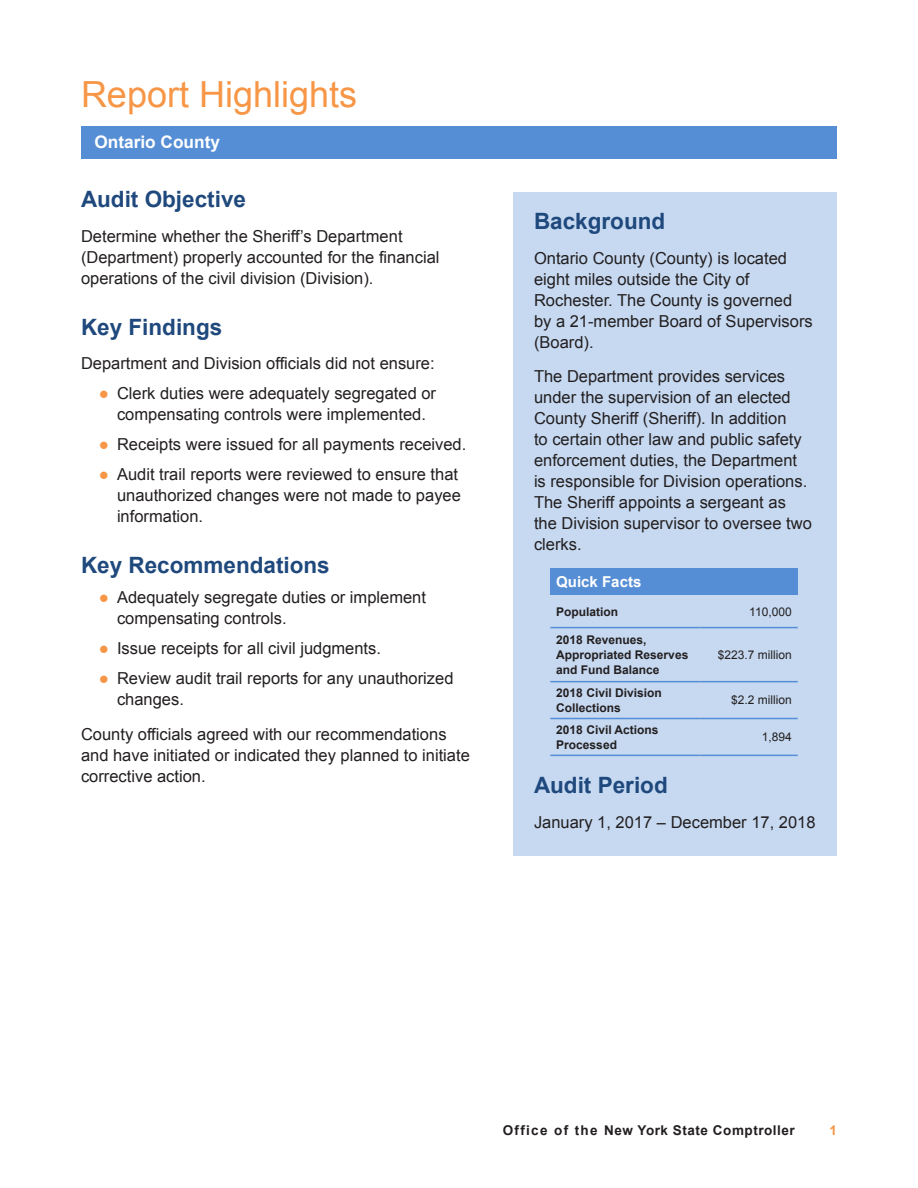
<style>
.page{position:relative;width:918px;height:1188px;background:#fff}
.page>*{position:absolute;margin:0;border:0;box-sizing:border-box;transform-origin:0 0}
.Section_Heads{font:36px "Arial";color:#f79646}
._2_Subheads{font:700 22.5px "Arial";color:#1f497d}
.t1{font:700 17.25px "Arial";color:#fff}
.Body_Text{font:16.5px/21px "Arial";color:#231f20}
.Footnotes{font:700 15px "Arial";color:#fff}
.t2{font:700 13.5px "Arial";letter-spacing:.04em;color:#231f20}
.t3{font:700 13.5px "Arial";color:#f79646}
.Footnotes-2{font:700 12px/15px "Arial";color:#231f20}
.Footnotes-3{font:12px "Arial";color:#231f20}
.s1{color:#f79646}
</style>
<div class="page">
<hr style="left:81px;top:126px;width:756px;height:3px;background:#558ed5">
<div style="left:513px;top:192px;width:324px;height:663px;background:#c6d9f1"></div>
<div style="left:81px;top:128px;width:756px;height:31px;background:#558ed5"></div>
<div style="left:550px;top:568px;width:248px;height:27px;background:#558ed5"></div>
<hr style="left:550px;top:627px;width:151px;height:1px;background:#558ed5">
<hr style="left:701px;top:627px;width:97px;height:1px;background:#558ed5">
<hr style="left:550px;top:681px;width:151px;height:1px;background:#558ed5">
<hr style="left:701px;top:681px;width:97px;height:1px;background:#558ed5">
<hr style="left:550px;top:718px;width:151px;height:1px;background:#558ed5">
<hr style="left:701px;top:718px;width:97px;height:1px;background:#558ed5">
<hr style="left:550px;top:755px;width:151px;height:1px;background:#558ed5">
<hr style="left:701px;top:755px;width:97px;height:1px;background:#558ed5">
<p class="Section_Heads" style="left:81px;top:71px;width:278px">Report Highlights</p>
<p class="t1" style="left:94px;top:130px;width:127px">Ontario County</p>
<p class="_2_Subheads" style="left:81px;top:185px;width:167px">Audit Objective</p>
<p class="Body_Text" style="left:81px;top:226px;width:360px">Determine whether the Sheriff’s Department (Department) properly accounted for the financial operations of the civil division (Division).</p>
<p class="_2_Subheads" style="left:81px;top:312px;width:143px">Key Findings</p>
<p class="Body_Text" style="left:81px;top:353px;width:355px">Department and Division officials did not ensure:</p>
<p class="Body_Text" style="left:99px;top:383px;width:339px;text-align:center"><span class="s1">●</span> Clerk duties were adequately segregated or compensating controls were implemented.</p>
<p class="Body_Text" style="left:99px;top:434px;width:366px"><span class="s1">●</span> Receipts were issued for all payments received.</p>
<p class="Body_Text" style="left:117px;top:464px;width:345px;text-indent:-18px"><span class="s1">●</span> Audit trail reports were reviewed to ensure that unauthorized changes were not made to payee information.</p>
<p class="_2_Subheads" style="left:81px;top:551px;width:250px">Key Recommendations</p>
<p class="Body_Text" style="left:117px;top:587px;width:311px;text-indent:-18px"><span class="s1">●</span> Adequately segregate duties or implement compensating controls.</p>
<p class="Body_Text" style="left:99px;top:638px;width:281px"><span class="s1">●</span> Issue receipts for all civil judgments.</p>
<p class="Body_Text" style="left:117px;top:668px;width:338px;text-indent:-18px"><span class="s1">●</span> Review audit trail reports for any unauthorized changes.</p>
<p class="Body_Text" style="left:81px;top:724px;width:390px">County officials agreed with our recommendations and have initiated or indicated they planned to initiate corrective action.</p>
<p class="_2_Subheads" style="left:534px;top:206px;width:133px">Background</p>
<p class="Body_Text" style="left:534px;top:248px;width:280px">Ontario County (County) is located eight miles outside the City of<br>Rochester. The County is governed by a 21-member Board of Supervisors (Board).</p>
<p class="Body_Text" style="left:534px;top:366px;width:279px">The Department provides services under the supervision of an elected County Sheriff (Sheriff). In addition<br>to certain other law and public safety enforcement duties, the Department is responsible for Division operations.<br>The Sheriff appoints a sergeant as the Division supervisor to oversee two clerks.</p>
<p class="Footnotes" style="left:556px;top:572px;width:87px">Quick Facts</p>
<p class="Footnotes-2" style="left:556px;top:604px;width:64px">Population</p>
<p class="Footnotes-3" style="left:749px;top:604px;width:44px">110,000</p>
<p class="Footnotes-2" style="left:556px;top:633px;width:134px">2018 Revenues,<br>Appropriated Reserves and Fund Balance</p>
<p class="Footnotes-3" style="left:718px;top:647px;width:76px">$223.7 million</p>
<p class="Footnotes-2" style="left:556px;top:686px;width:107px">2018 Civil Division<br>Collections</p>
<p class="Footnotes-3" style="left:731px;top:692px;width:62px">$2.2 million</p>
<p class="Footnotes-2" style="left:556px;top:722px;width:104px">2018 Civil Actions<br>Processed</p>
<p class="Footnotes-3" style="left:762px;top:729px;width:32px">1,894</p>
<p class="_2_Subheads" style="left:534px;top:770px;width:135px">Audit Period</p>
<p class="Body_Text" style="left:534px;top:812px;width:283px">January 1, 2017 – December 17, 2018</p>
<p class="t2" style="left:503px;top:1121px;width:294px">Office of the New York State Comptroller</p>
<p class="t3" style="left:829px;top:1121px;width:9px">1</p>
</div>
